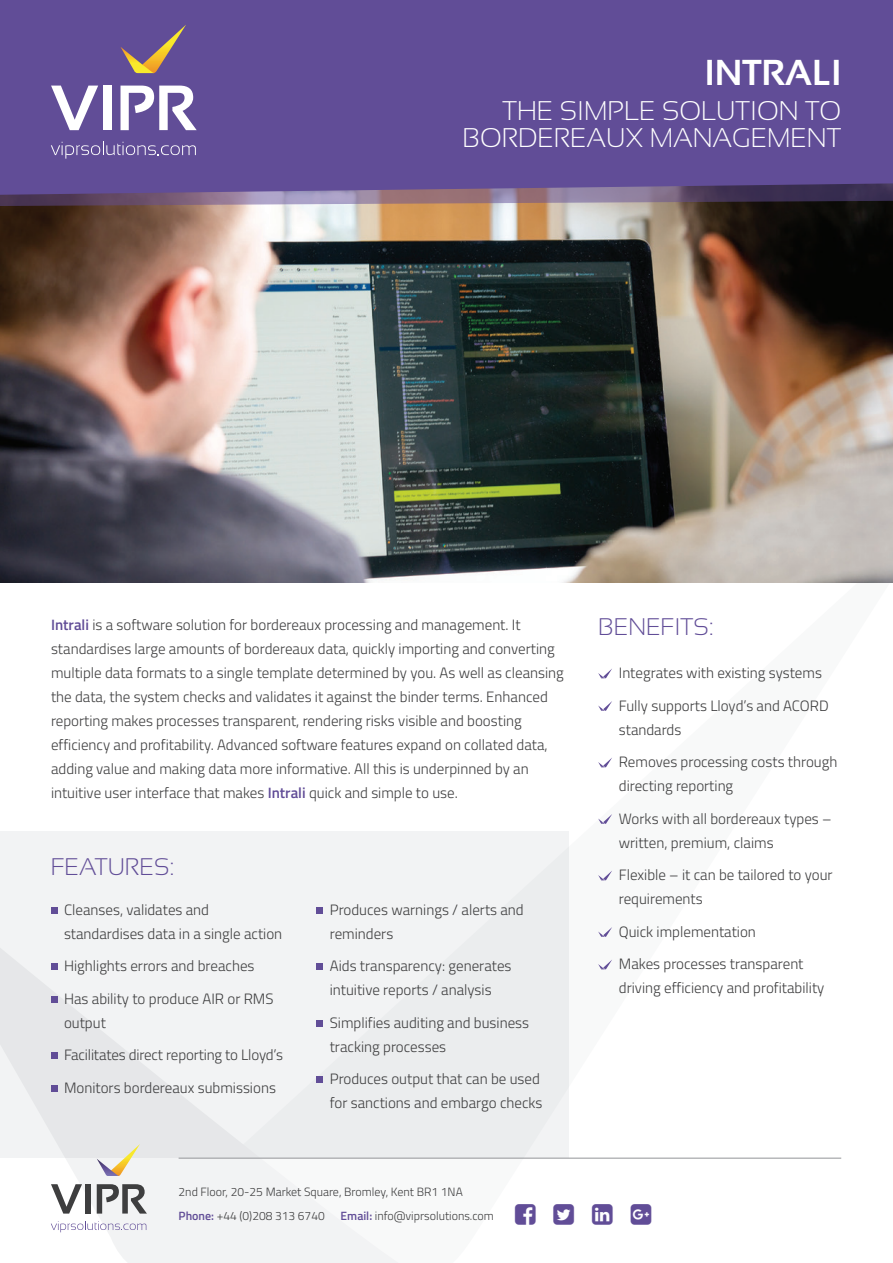
<style>
.page{position:relative;width:893px;height:1263px;background:#fff}
.page>*{position:absolute;margin:0;border:0;box-sizing:border-box;transform-origin:0 0}
.header_2{font:700 36px "Sansation";color:#fff}
.header_2-2{font:300 27px/27px "Sansation";color:#fff;text-align:right}
.subhead_1{font:300 24px "Sansation";color:#614d97}
.body_1{font:300 15px/24px "Titillium Web";color:#3e3e3f}
.body_1-2{font:300 12px "Titillium Web";color:#3e3e3f}
.s1{font-weight:600;color:#614d97}
</style>
<div class="page">
<svg style="left:60px;top:1158px;width:338px;height:105px;fill:#f2f3f4"></svg>
<div style="left:0;top:831px;width:568px;height:327px;background:#f2f3f4"></div>
<img style="left:0;top:206px;width:893px;height:376px">
<svg style="left:51px;top:907px;width:6px;height:6px"></svg>
<div style="left:51px;top:963px;width:6px;height:7px;background:#614d97"></div>
<svg style="left:51px;top:996px;width:6px;height:6px"></svg>
<div style="left:51px;top:1052px;width:6px;height:7px;background:#614d97"></div>
<svg style="left:51px;top:1085px;width:6px;height:6px"></svg>
<svg style="left:317px;top:907px;width:6px;height:6px"></svg>
<div style="left:317px;top:963px;width:6px;height:7px;background:#614d97"></div>
<svg style="left:317px;top:1020px;width:6px;height:6px"></svg>
<div style="left:317px;top:1076px;width:6px;height:7px;background:#614d97"></div>
<svg style="left:598px;top:669px;width:14px;height:10px"></svg>
<svg style="left:598px;top:701px;width:14px;height:10px"></svg>
<svg style="left:598px;top:758px;width:14px;height:10px"></svg>
<svg style="left:598px;top:814px;width:14px;height:10px"></svg>
<svg style="left:598px;top:870px;width:14px;height:11px"></svg>
<svg style="left:598px;top:927px;width:14px;height:10px"></svg>
<svg style="left:598px;top:959px;width:14px;height:11px"></svg>
<svg style="left:0;top:195px;width:893px;height:11px;background:#7b6677"></svg>
<div style="left:0;top:0;width:893px;height:195px;background:#614d97"></div>
<svg style="left:120px;top:25px;width:66px;height:48px;background:#80687f"></svg>
<svg style="left:51px;top:86px;width:47px;height:44px"></svg>
<div style="left:103px;top:86px;width:8px;height:44px;background:#fff"></div>
<svg style="left:120px;top:86px;width:77px;height:44px"></svg>
<svg style="left:51px;top:142px;width:145px;height:17px;background:#7665a5"></svg>
<svg style="left:97px;top:1144px;width:43px;height:32px"></svg>
<svg style="left:51px;top:1184px;width:31px;height:29px"></svg>
<div style="left:85px;top:1184px;width:6px;height:29px;background:#3e3e3f"></div>
<svg style="left:97px;top:1184px;width:50px;height:29px"></svg>
<svg style="left:51px;top:1221px;width:95px;height:11px"></svg>
<hr style="left:179px;top:1158px;width:662px;height:1px;background:#939598">
<p class="header_2" style="left:705px;top:52px;width:138px">INTRALI</p>
<p class="header_2-2" style="left:463px;top:97px;width:380px">THE SIMPLE SOLUTION TO<br>BORDEREAUX MANAGEMENT</p>
<p class="body_1" style="left:51px;top:612px;width:514px"><span class="s1">Intrali</span> is a software solution for bordereaux processing and management. It standardises large amounts of bordereaux data, quickly importing and converting multiple data formats to a single template determined by you. As well as cleansing the data, the system checks and validates it against the binder terms. Enhanced reporting makes processes transparent, rendering risks visible and boosting efficiency and profitability. Advanced software features expand on collated data, adding value and making data more informative. All this is underpinned by an intuitive user interface that makes <span class="s1">Intrali</span> quick and simple to use.</p>
<p class="subhead_1" style="left:51px;top:853px;width:125px">FEATURES:</p>
<p class="body_1" style="left:64px;top:897px;width:220px">Cleanses, validates and standardises data in a single action</p>
<p class="body_1" style="left:64px;top:953px;width:192px">Highlights errors and breaches</p>
<p class="body_1" style="left:64px;top:986px;width:211px">Has ability to produce AIR or RMS output</p>
<p class="body_1" style="left:64px;top:1042px;width:221px">Facilitates direct reporting to Lloyd’s</p>
<p class="body_1" style="left:64px;top:1075px;width:213px">Monitors bordereaux submissions</p>
<p class="body_1" style="left:330px;top:897px;width:196px">Produces warnings / alerts and reminders</p>
<p class="body_1" style="left:330px;top:953px;width:183px">Aids transparency: generates intuitive reports / analysis</p>
<p class="body_1" style="left:330px;top:1010px;width:201px">Simplifies auditing and business tracking processes</p>
<p class="body_1" style="left:330px;top:1066px;width:214px">Produces output that can be used for sanctions and embargo checks</p>
<p class="body_1-2" style="left:179px;top:1183px;width:286px">2nd Floor, 20-25 Market Square, Bromley, Kent BR1 1NA</p>
<p class="body_1-2" style="left:179px;top:1207px;width:148px"><span class="s1">Phone:</span> +44 (0)208 313 6740</p>
<p class="body_1-2" style="left:341px;top:1207px;width:155px"><span class="s1">Email:</span> info@viprsolutions.com</p>
<p class="subhead_1" style="left:598px;top:613px;width:117px">BENEFITS:</p>
<p class="body_1" style="left:619px;top:660px;width:205px">Integrates with existing systems</p>
<p class="body_1" style="left:619px;top:693px;width:211px">Fully supports Lloyd’s and ACORD standards</p>
<p class="body_1" style="left:619px;top:749px;width:220px">Removes processing costs through directing reporting</p>
<p class="body_1" style="left:619px;top:806px;width:214px">Works with all bordereaux types – written, premium, claims</p>
<p class="body_1" style="left:619px;top:862px;width:215px">Flexible – it can be tailored to your requirements</p>
<p class="body_1" style="left:619px;top:919px;width:139px">Quick implementation</p>
<p class="body_1" style="left:619px;top:951px;width:207px">Makes processes transparent driving efficiency and profitability</p>
</div>
